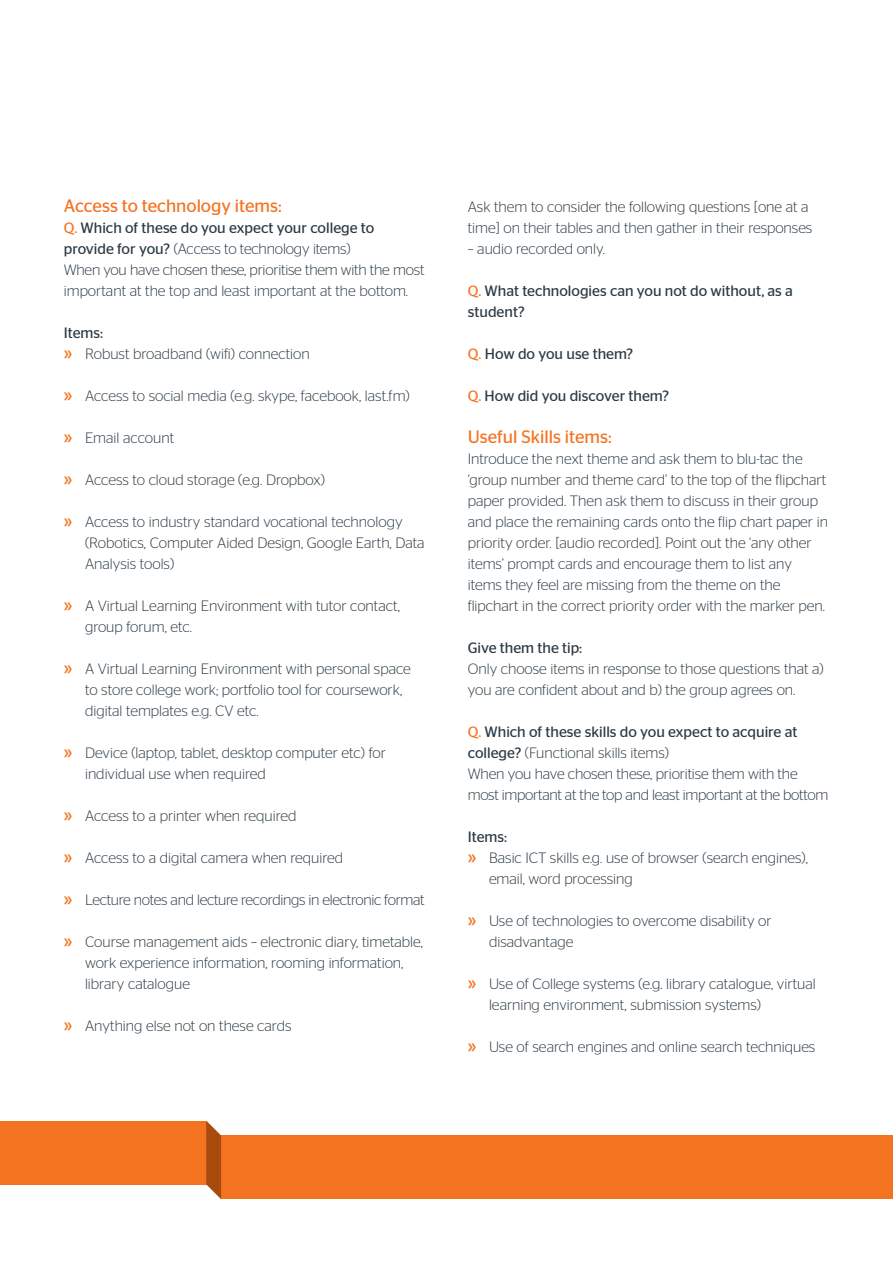
<style>
.page{position:relative;width:893px;height:1263px;background:#fff}
.page>*{position:absolute;margin:0;border:0;box-sizing:border-box;transform-origin:0 0}
.Orange_-_Paragraph_m{font:18px "Stag Sans";color:#f47321}
.Body_copy{font:300 15px/21px "Stag Sans";color:#2b3a45}
.Body_copy-2{font:15px/21px "Stag Sans";color:#2b3a45}
.Body_copy-3{font:300 15px "Stag Sans";letter-spacing:-.02em;color:#2b3a45}
.s1{color:#f47321}
.s2{font-weight:300}
.s3{font-weight:400;font-size:18px;color:#f47321}
</style>
<div class="page">
<div style="left:0;top:1120px;width:206px;height:64px;background:#f47321"></div>
<div style="left:221px;top:1135px;width:672px;height:64px;background:#f47321"></div>
<svg style="left:206px;top:1120px;width:15px;height:79px"></svg>
<p class="Orange_-_Paragraph_m" style="left:64px;top:196px;width:219px">Access to technology items:</p>
<p class="Body_copy-2" style="left:64px;top:217px;width:312px"><span class="s1">Q.</span> Which of these do you expect your college to provide for you? <span class="s2">(Access to technology items)</span></p>
<p class="Body_copy" style="left:64px;top:259px;width:362px">When you have chosen these, prioritise them with the most important at the top and least important at the bottom.</p>
<p class="Body_copy-2" style="left:64px;top:322px;width:41px">Items:</p>
<p class="Body_copy" style="left:64px;top:343px;width:247px"><span class="s3">»</span> Robust broadband (wifi) connection</p>
<p class="Body_copy" style="left:64px;top:385px;width:347px"><span class="s3">»</span> Access to social media (e.g. skype, facebook, last.fm)</p>
<p class="Body_copy" style="left:64px;top:427px;width:112px"><span class="s3">»</span> Email account</p>
<p class="Body_copy" style="left:64px;top:469px;width:263px"><span class="s3">»</span> Access to cloud storage (e.g. Dropbox)</p>
<p class="Body_copy" style="left:85px;top:511px;width:341px;text-indent:-21px"><span class="s3">»</span> Access to industry standard vocational technology (Robotics, Computer Aided Design, Google Earth, Data<br>Analysis tools)</p>
<p class="Body_copy" style="left:85px;top:595px;width:316px;text-indent:-21px"><span class="s3">»</span> A Virtual Learning Environment with tutor contact, group forum, etc.</p>
<p class="Body_copy" style="left:85px;top:658px;width:327px;text-indent:-21px"><span class="s3">»</span> A Virtual Learning Environment with personal space to store college work; portfolio tool for coursework, digital templates e.g. CV etc.</p>
<p class="Body_copy" style="left:85px;top:742px;width:302px;text-indent:-21px"><span class="s3">»</span> Device (laptop, tablet, desktop computer etc) for individual use when required</p>
<p class="Body_copy" style="left:64px;top:805px;width:234px"><span class="s3">»</span> Access to a printer when required</p>
<p class="Body_copy" style="left:64px;top:847px;width:281px"><span class="s3">»</span> Access to a digital camera when required</p>
<p class="Body_copy-3" style="left:64px;top:892px;width:362px"><span class="s3">»</span> Lecture notes and lecture recordings in electronic format</p>
<p class="Body_copy" style="left:85px;top:931px;width:339px;text-indent:-21px"><span class="s3">»</span> Course management aids – electronic diary, timetable, work experience information, rooming information, library catalogue</p>
<p class="Body_copy" style="left:64px;top:1015px;width:229px"><span class="s3">»</span> Anything else not on these cards</p>
<p class="Body_copy" style="left:468px;top:196px;width:346px">Ask them to consider the following questions [one at a time] on their tables and then gather in their responses</p>
<p class="Body_copy" style="left:468px;top:238px;width:139px">– audio recorded only.</p>
<p class="Body_copy-2" style="left:468px;top:280px;width:327px"><span class="s1">Q.</span> What technologies can you not do without, as a student?</p>
<p class="Body_copy-2" style="left:468px;top:343px;width:167px"><span class="s1">Q.</span> How do you use them?</p>
<p class="Body_copy-2" style="left:468px;top:385px;width:203px"><span class="s1">Q.</span> How did you discover them?</p>
<p class="Orange_-_Paragraph_m" style="left:468px;top:427px;width:146px">Useful Skills items:</p>
<p class="Body_copy" style="left:468px;top:448px;width:362px">Introduce the next theme and ask them to blu-tac the ‘group number and theme card’ to the top of the flipchart paper provided. Then ask them to discuss in their group and place the remaining cards onto the flip chart paper in priority order. [audio recorded]. Point out the ‘any other items’ prompt cards and encourage them to list any items they feel are missing from the theme on the flipchart in the correct priority order with the marker pen.</p>
<p class="Body_copy-2" style="left:468px;top:637px;width:116px">Give them the tip:</p>
<p class="Body_copy" style="left:468px;top:658px;width:357px">Only choose items in response to those questions that a) you are confident about and b) the group agrees on.</p>
<p class="Body_copy-2" style="left:468px;top:721px;width:331px"><span class="s1">Q.</span> Which of these skills do you expect to acquire at college? <span class="s2">(Functional skills items)</span></p>
<p class="Body_copy" style="left:468px;top:763px;width:362px">When you have chosen these, prioritise them with the most important at the top and least important at the bottom</p>
<p class="Body_copy-2" style="left:468px;top:826px;width:41px">Items:</p>
<p class="Body_copy" style="left:489px;top:847px;width:320px;text-indent:-21px"><span class="s3">»</span> Basic ICT skills e.g. use of browser (search engines), email, word processing</p>
<p class="Body_copy" style="left:489px;top:910px;width:284px;text-indent:-21px"><span class="s3">»</span> Use of technologies to overcome disability or disadvantage</p>
<p class="Body_copy" style="left:489px;top:973px;width:328px;text-indent:-21px"><span class="s3">»</span> Use of College systems (e.g. library catalogue, virtual learning environment, submission systems)</p>
<p class="Body_copy" style="left:468px;top:1036px;width:349px"><span class="s3">»</span> Use of search engines and online search techniques</p>
</div>
